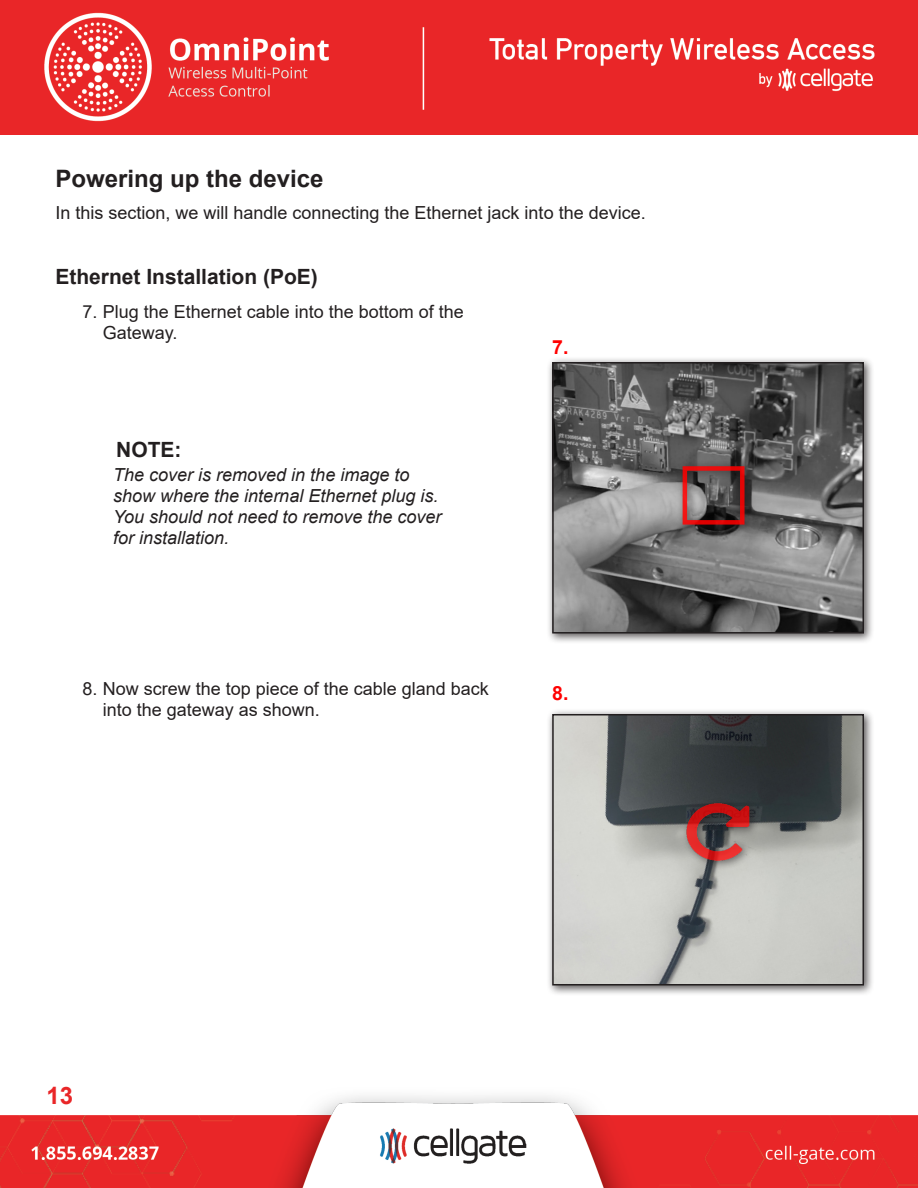
<style>
.page{position:relative;width:918px;height:1188px;background:#fff}
.page>*{position:absolute;margin:0;border:0;box-sizing:border-box;transform-origin:0 0}
.t1{font:700 24px "Arial";color:#231f20}
.t2{font:700 24px "Arial";color:#e92628}
.Heading_2{font:700 21px "Arial";color:#231f20}
.t3{font:700 19.5px "Arial";color:#f00}
.Text{font:18px/21px "Arial";color:#231f20}
.Text-2{font:italic 18px/21px "Arial";color:#231f20}
</style>
<div class="page">
<img style="left:1px;top:0;width:917px;height:134px">
<img style="left:1px;top:1096px;width:917px;height:92px">
<div style="left:546px;top:356px;width:329px;height:288px;background:#231f20;opacity:.75"></div>
<img style="left:555px;top:365px;width:306px;height:266px">
<div style="left:552px;top:362px;width:312px;height:272px;border:2px solid #231f20"></div>
<div style="left:546px;top:708px;width:329px;height:288px;background:#231f20;opacity:.75"></div>
<img style="left:555px;top:717px;width:306px;height:266px">
<div style="left:552px;top:714px;width:312px;height:272px;border:2px solid #231f20"></div>
<div style="left:682px;top:798px;width:77px;height:73px;background:#231f20;opacity:.75"></div>
<img style="left:685px;top:800px;width:66px;height:65px">
<div style="left:677px;top:460px;width:78px;height:75px;background:#231f20;opacity:.75"></div>
<div style="left:683px;top:466px;width:62px;height:59px;border:4px solid #f00"></div>
<p class="t1" style="left:55px;top:162px;width:270px">Powering up the device</p>
<p class="Text" style="left:55px;top:202px;width:592px">In this section, we will handle connecting the Ethernet jack into the device.</p>
<p class="Heading_2" style="left:55px;top:261px;width:264px">Ethernet Installation (PoE)</p>
<p class="Text" style="left:103px;top:301px;width:363px;text-indent:-20px">7. Plug the Ethernet cable into the bottom of the<br>Gateway.</p>
<p class="Heading_2" style="left:116px;top:435px;width:67px">NOTE:</p>
<p class="Text-2" style="left:113px;top:464px;width:330px">The cover is removed in the image to show where the internal Ethernet plug is.<br>You should not need to remove the cover for installation.</p>
<p class="Text" style="left:103px;top:678px;width:388px;text-indent:-20px">8. Now screw the top piece of the cable gland back into the gateway as shown.</p>
<p class="t3" style="left:552px;top:333px;width:18px">7.</p>
<p class="t3" style="left:552px;top:679px;width:18px">8.</p>
<h1 class="t2" style="left:47px;top:1079px;width:28px">13</h1>
</div>
